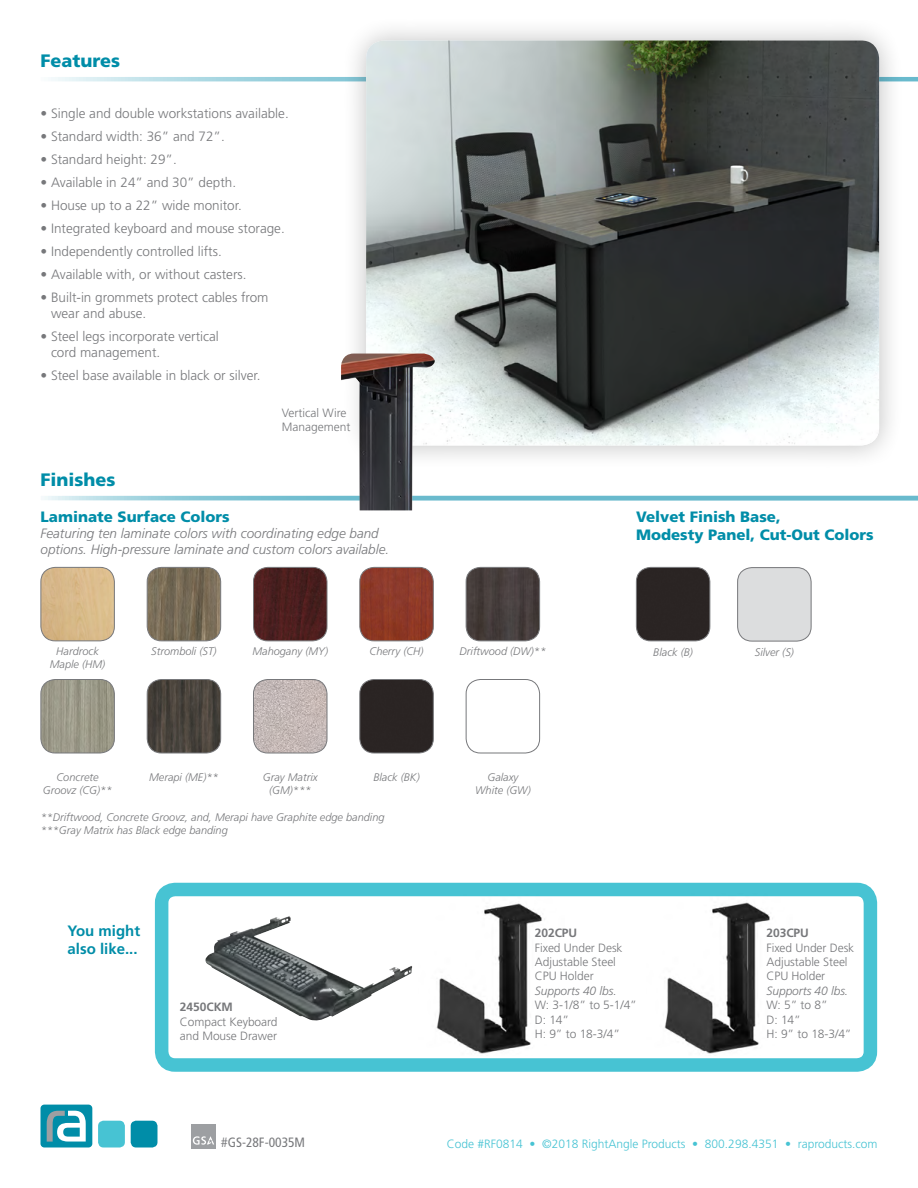
<style>
.page{position:relative;width:918px;height:1188px;background:#fff}
.page>*{position:absolute;margin:0;border:0;box-sizing:border-box;transform-origin:0 0}
.t1{font:900 18px "Frutiger LT Std";color:#008da8}
.t2{font:900 15px/18px "Frutiger LT Std";color:#008da8}
.t3{font:700 15px/18px "Frutiger LT Std";color:#008da8}
.t4{font:300 13.5px/16.2px "Frutiger LT Std";color:#77787b}
.t5{font:italic 300 13.5px/16.2px "Frutiger LT Std";color:#77787b}
.t6{font:condensed 13.5px "Frutiger LT Std";color:#77787b}
.t7{font:300 12px/14.4px "Frutiger LT Std";letter-spacing:-.005em;color:#77787b}
.t8{font:300 12px "Frutiger LT Std";color:#47c3d3}
.t9{font:italic 300 12px "Frutiger LT Std";letter-spacing:-.005em;color:#77787b}
.t10{font:700 12px "Frutiger LT Std";letter-spacing:-.005em;color:#77787b}
.t11{font:italic 300 10.95px/13.2px "Frutiger LT Std";color:#77787b;text-align:center}
</style>
<div class="page">
<svg style="left:51px;top:77px;width:867px;height:4px"></svg>
<div style="left:636px;top:567px;width:74px;height:74px;background:#2a2423"></div>
<div style="left:636px;top:567px;width:74px;height:74px;border:1px solid #77787b;border-radius:14px"></div>
<div style="left:738px;top:568px;width:73px;height:73px;background:#dcddde;border-radius:14px"></div>
<div style="left:737px;top:567px;width:75px;height:74px;border:1px solid #77787b;border-radius:14px"></div>
<svg style="left:44px;top:496px;width:874px;height:4px;background:#7ac1d2"></svg>
<div style="left:40px;top:1105px;width:52px;height:42px;background:#008da8;border-radius:4px"></div>
<svg style="left:47px;top:1110px;width:39px;height:32px"></svg>
<div style="left:131px;top:1121px;width:26px;height:27px;background:#008da8;border-radius:5px"></div>
<div style="left:98px;top:1121px;width:27px;height:27px;background:#47c3d3;border-radius:5px"></div>
<div style="left:191px;top:1124px;width:25px;height:25px;background:#9d9fa2"></div>
<svg style="left:193px;top:1136px;width:21px;height:9px"></svg>
<div style="left:360px;top:680px;width:73px;height:73px;background:#2a2423"></div>
<div style="left:359px;top:679px;width:75px;height:74px;border:1px solid #77787b;border-radius:14px"></div>
<div style="left:466px;top:679px;width:74px;height:74px;border:1px solid #77787b;border-radius:14px"></div>
<img style="left:254px;top:680px;width:73px;height:73px">
<div style="left:253px;top:679px;width:74px;height:74px;border:1px solid #77787b;border-radius:14px"></div>
<img style="left:466px;top:567px;width:74px;height:74px">
<div style="left:466px;top:567px;width:74px;height:74px;border:1px solid #77787b;border-radius:14px"></div>
<img style="left:41px;top:680px;width:73px;height:73px">
<div style="left:41px;top:679px;width:74px;height:74px;border:1px solid #77787b;border-radius:14px"></div>
<img style="left:147px;top:680px;width:74px;height:73px">
<div style="left:147px;top:679px;width:74px;height:74px;border:1px solid #77787b;border-radius:14px"></div>
<img style="left:41px;top:567px;width:73px;height:74px">
<div style="left:41px;top:567px;width:74px;height:74px;border:1px solid #77787b;border-radius:14px"></div>
<img style="left:147px;top:567px;width:74px;height:74px">
<div style="left:147px;top:567px;width:74px;height:74px;border:1px solid #77787b;border-radius:14px"></div>
<img style="left:254px;top:567px;width:73px;height:74px">
<div style="left:253px;top:567px;width:74px;height:74px;border:1px solid #77787b;border-radius:14px"></div>
<img style="left:360px;top:567px;width:73px;height:74px">
<div style="left:359px;top:567px;width:75px;height:74px;border:1px solid #77787b;border-radius:14px"></div>
<img style="left:205px;top:916px;width:207px;height:105px">
<img style="left:436px;top:903px;width:106px;height:151px">
<img style="left:664px;top:902px;width:106px;height:152px">
<div style="left:155px;top:883px;width:722px;height:189px;border:14px solid #47c3d3;border-radius:14px"></div>
<div style="left:341px;top:15px;width:564px;height:456px;background:#000;opacity:.25"></div>
<img style="left:366px;top:40px;width:513px;height:406px">
<img style="left:341px;top:354px;width:94px;height:156px">
<h1 class="t1" style="left:40px;top:50px;width:81px">Features</h1>
<p class="t4" style="left:40px;top:106px;width:250px">• Single and double workstations available.</p>
<p class="t4" style="left:40px;top:129px;width:186px">• Standard width: 36” and 72”.</p>
<p class="t4" style="left:40px;top:151px;width:138px">• Standard height: 29”.</p>
<p class="t4" style="left:40px;top:174px;width:197px">• Available in 24” and 30” depth.</p>
<p class="t4" style="left:40px;top:197px;width:203px">• House up to a 22” wide monitor.</p>
<p class="t4" style="left:40px;top:220px;width:246px">• Integrated keyboard and mouse storage.</p>
<p class="t4" style="left:40px;top:243px;width:183px">• Independently controlled lifts.</p>
<p class="t4" style="left:40px;top:266px;width:208px">• Available with, or without casters.</p>
<p class="t4" style="left:51px;top:289px;width:219px;text-indent:-11px">• Built-in grommets protect cables from wear and abuse.</p>
<p class="t4" style="left:51px;top:328px;width:169px;text-indent:-11px">• Steel legs incorporate vertical cord management.</p>
<p class="t4" style="left:40px;top:367px;width:222px">• Steel base available in black or silver.</p>
<p class="t7" style="left:282px;top:406px;width:70px">Vertical Wire<br>Management</p>
<h1 class="t1" style="left:40px;top:469px;width:77px">Finishes</h1>
<p class="t2" style="left:40px;top:508px;width:191px">Laminate Surface Colors</p>
<p class="t5" style="left:40px;top:526px;width:350px">Featuring ten laminate colors with coordinating edge band options. High-pressure laminate and custom colors available.</p>
<p class="t11" style="left:56px;top:645px;width:44px">Hardrock</p>
<p class="t11" style="left:151px;top:645px;width:67px">Stromboli (ST)</p>
<p class="t11" style="left:252px;top:645px;width:77px">Mahogany (MY)</p>
<p class="t11" style="left:50px;top:658px;width:57px">Maple (HM)</p>
<p class="t11" style="left:370px;top:645px;width:55px">Cherry (CH)</p>
<p class="t11" style="left:460px;top:645px;width:88px">Driftwood (DW)**</p>
<p class="t11" style="left:43px;top:770px;width:71px">Concrete<br>Groovz (CG)**</p>
<p class="t11" style="left:149px;top:770px;width:71px">Merapi (ME)**</p>
<p class="t11" style="left:263px;top:770px;width:56px">Gray Matrix (GM)***</p>
<p class="t11" style="left:373px;top:770px;width:48px">Black (BK)</p>
<p class="t11" style="left:475px;top:770px;width:57px">Galaxy<br>White (GW)</p>
<p class="t11" style="left:41px;top:811px;width:345px;text-align:left">**Driftwood, Concrete Groovz, and, Merapi have Graphite edge banding ***Gray Matrix has Black edge banding</p>
<p class="t2" style="left:636px;top:507px;width:239px">Velvet Finish Base,<br>Modesty Panel, Cut-Out Colors</p>
<p class="t11" style="left:653px;top:646px;width:41px">Black (B)</p>
<p class="t11" style="left:755px;top:646px;width:41px">Silver (S)</p>
<p class="t3" style="left:68px;top:922px;width:74px">You might also like...</p>
<p class="t10" style="left:180px;top:1000px;width:54px">2450CKM</p>
<p class="t7" style="left:180px;top:1014px;width:99px">Compact Keyboard and Mouse Drawer</p>
<p class="t10" style="left:535px;top:926px;width:44px">202CPU</p>
<p class="t7" style="left:535px;top:940px;width:89px">Fixed Under Desk<br>Adjustable Steel<br>CPU Holder</p>
<p class="t9" style="left:535px;top:984px;width:83px">Supports 40 lbs.</p>
<p class="t7" style="left:535px;top:998px;width:104px">W: 3-1/8” to 5-1/4”<br>D: 14”<br>H: 9” to 18-3/4”</p>
<p class="t10" style="left:767px;top:926px;width:44px">203CPU</p>
<p class="t7" style="left:767px;top:940px;width:89px">Fixed Under Desk<br>Adjustable Steel<br>CPU Holder</p>
<p class="t9" style="left:767px;top:984px;width:83px">Supports 40 lbs.</p>
<p class="t7" style="left:767px;top:998px;width:87px">W: 5” to 8”<br>D: 14”<br>H: 9” to 18-3/4”</p>
<p class="t6" style="left:221px;top:1134px;width:85px">#GS-28F-0035M</p>
<p class="t8" style="left:447px;top:1137px;width:432px">Code #RF0814 • ©2018 RightAngle Products • 800.298.4351 • raproducts.com</p>
</div>
